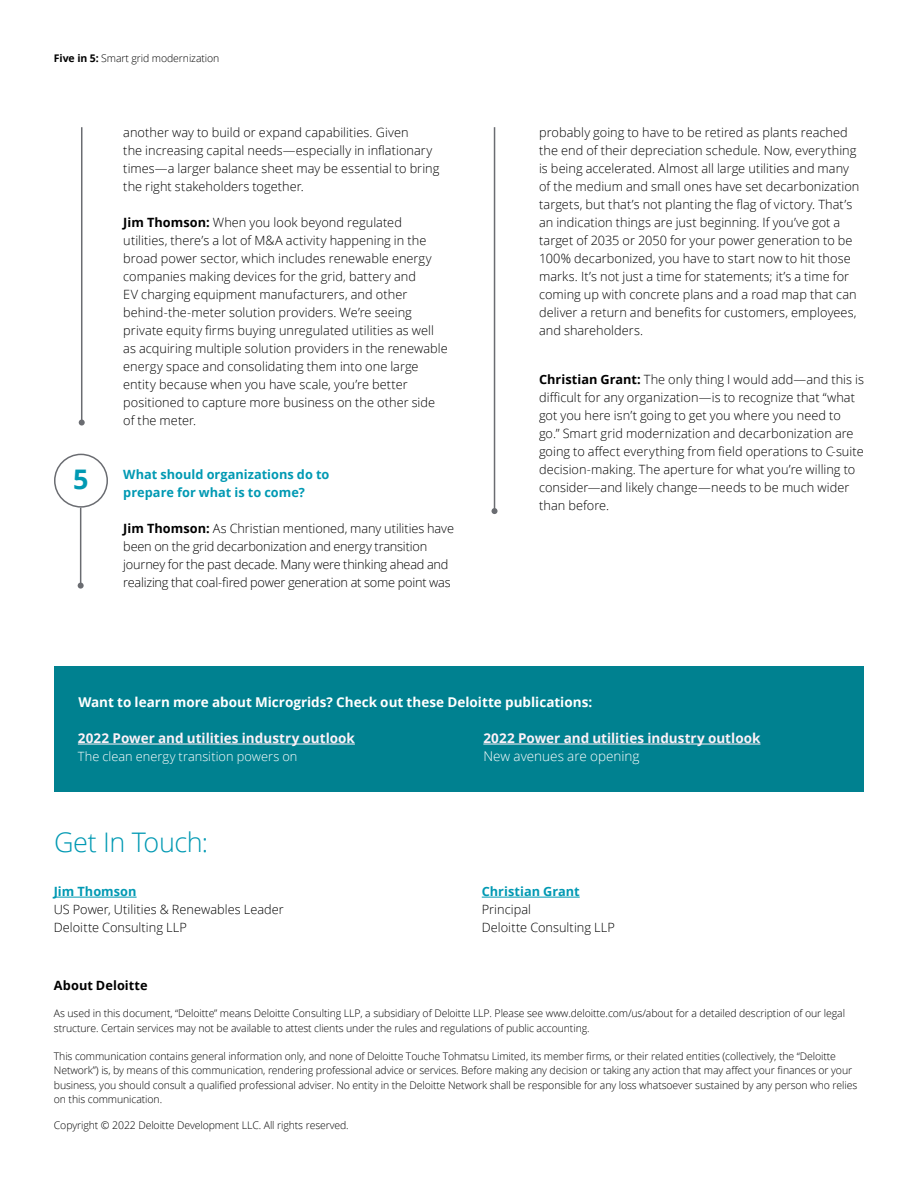
<style>
.page{position:relative;width:918px;height:1188px;background:#fff}
.page>*{position:absolute;margin:0;border:0;box-sizing:border-box;transform-origin:0 0}
.t1{font:300 27px "Open Sans";letter-spacing:-.015em;color:#0099b3}
.t2{font:700 27px "Open Sans";color:#0099b3}
.t3{font:700 13.5px "Open Sans";color:#fdf1f8}
.t4{font:700 13.5px "Open Sans";color:#fff}
.t5{font:300 13.5px "Open Sans";color:#fff}
.t6{font:300 12.75px/18px "Open Sans";letter-spacing:.005em;color:#000}
.t7{font:300 12.75px/18px "Open Sans";letter-spacing:-.015em;color:#000}
.t8{font:700 12.75px/18px "Open Sans";color:#0099b3}
.t9{font:300 12.75px "Open Sans";letter-spacing:.005em;color:#fff}
.t10{font:700 12.75px "Open Sans";letter-spacing:.005em;color:#000}
.t11{font:300 10.5px/14.2px "Open Sans";letter-spacing:-.01em;color:#000}
.s1{font-weight:700}
</style>
<div class="page">
<div style="left:54px;top:667px;width:809px;height:125px;background:#008190"></div>
<hr style="left:494px;top:127px;width:1px;height:384px;background:#6a6c71">
<svg style="left:492px;top:508px;width:6px;height:6px"></svg>
<hr style="left:81px;top:127px;width:1px;height:296px;background:#6a6c71">
<svg style="left:79px;top:420px;width:6px;height:6px"></svg>
<hr style="left:482px;top:897px;width:98px;height:1px;background:#0099b3">
<hr style="left:54px;top:897px;width:83px;height:1px;background:#0099b3">
<hr style="left:483px;top:744px;width:277px;height:1px;background:#fdf1f8">
<hr style="left:78px;top:744px;width:277px;height:1px;background:#fdf1f8">
<div style="left:54px;top:454px;width:54px;height:54px;border:2px solid #6a6c71;border-radius:50%"></div>
<hr style="left:80px;top:508px;width:1px;height:78px;background:#6a6c71">
<svg style="left:78px;top:583px;width:6px;height:6px"></svg>
<p class="t11" style="left:54px;top:51px;width:167px"><span class="s1">Five in 5:</span> Smart grid modernization</p>
<h1 class="t2" style="left:73px;top:460px;width:17px">5</h1>
<p class="t6" style="left:123px;top:123px;width:318px">another way to build or expand capabilities. Given<br>the increasing capital needs—especially in inflationary times—a larger balance sheet may be essential to bring the right stakeholders together.</p>
<p class="t6" style="left:123px;top:213px;width:326px"><span class="s1">Jim Thomson:</span> When you look beyond regulated utilities, there’s a lot of M&amp;A activity happening in the broad power sector, which includes renewable energy companies making devices for the grid, battery and<br>EV charging equipment manufacturers, and other behind-the-meter solution providers. We’re seeing private equity firms buying unregulated utilities as well as acquiring multiple solution providers in the renewable energy space and consolidating them into one large entity because when you have scale, you’re better positioned to capture more business on the other side of the meter.</p>
<p class="t8" style="left:123px;top:465px;width:208px">What should organizations do to prepare for what is to come?</p>
<p class="t7" style="left:123px;top:519px;width:332px"><span class="s1">Jim Thomson:</span> As Christian mentioned, many utilities have been on the grid decarbonization and energy transition journey for the past decade. Many were thinking ahead and realizing that coal-fired power generation at some point was</p>
<p class="t6" style="left:539px;top:123px;width:322px">probably going to have to be retired as plants reached the end of their depreciation schedule. Now, everything is being accelerated. Almost all large utilities and many of the medium and small ones have set decarbonization targets, but that’s not planting the flag of victory. That’s an indication things are just beginning. If you’ve got a target of 2035 or 2050 for your power generation to be 100% decarbonized, you have to start now to hit those marks. It’s not just a time for statements; it’s a time for coming up with concrete plans and a road map that can deliver a return and benefits for customers, employees, and shareholders.</p>
<p class="t6" style="left:539px;top:371px;width:326px"><span class="s1">Christian Grant:</span> The only thing I would add—and this is difficult for any organization—is to recognize that “what got you here isn’t going to get you where you need to go.” Smart grid modernization and decarbonization are going to affect everything from field operations to C-suite decision-making. The aperture for what you’re willing to consider—and likely change—needs to be much wider than before.</p>
<p class="t4" style="left:78px;top:693px;width:515px">Want to learn more about Microgrids? Check out these Deloitte publications:</p>
<p class="t3" style="left:78px;top:729px;width:279px">2022 Power and utilities industry outlook</p>
<p class="t9" style="left:78px;top:748px;width:221px">The clean energy transition powers on</p>
<h1 class="t1" style="left:54px;top:824px;width:156px">Get In Touch:</h1>
<p class="t8" style="left:54px;top:882px;width:84px">Jim Thomson</p>
<p class="t6" style="left:54px;top:900px;width:232px">US Power, Utilities &amp; Renewables Leader<br>Deloitte Consulting LLP</p>
<p class="t10" style="left:54px;top:977px;width:95px">About Deloitte</p>
<p class="t3" style="left:483px;top:729px;width:279px">2022 Power and utilities industry outlook</p>
<p class="t5" style="left:483px;top:747px;width:158px">New avenues are opening</p>
<p class="t8" style="left:482px;top:882px;width:99px">Christian Grant</p>
<p class="t6" style="left:482px;top:900px;width:135px">Principal<br>Deloitte Consulting LLP</p>
<p class="t11" style="left:54px;top:1006px;width:793px">As used in this document, “Deloitte” means Deloitte Consulting LLP, a subsidiary of Deloitte LLP. Please see www.deloitte.com/us/about for a detailed description of our legal structure. Certain services may not be available to attest clients under the rules and regulations of public accounting.</p>
<p class="t11" style="left:54px;top:1049px;width:805px">This communication contains general information only, and none of Deloitte Touche Tohmatsu Limited, its member firms, or their related entities (collectively, the “Deloitte Network”) is, by means of this communication, rendering professional advice or services. Before making any decision or taking any action that may affect your finances or your business, you should consult a qualified professional adviser. No entity in the Deloitte Network shall be responsible for any loss whatsoever sustained by any person who relies on this communication.</p>
<p class="t11" style="left:54px;top:1118px;width:296px">Copyright © 2022 Deloitte Development LLC. All rights reserved.</p>
</div>
